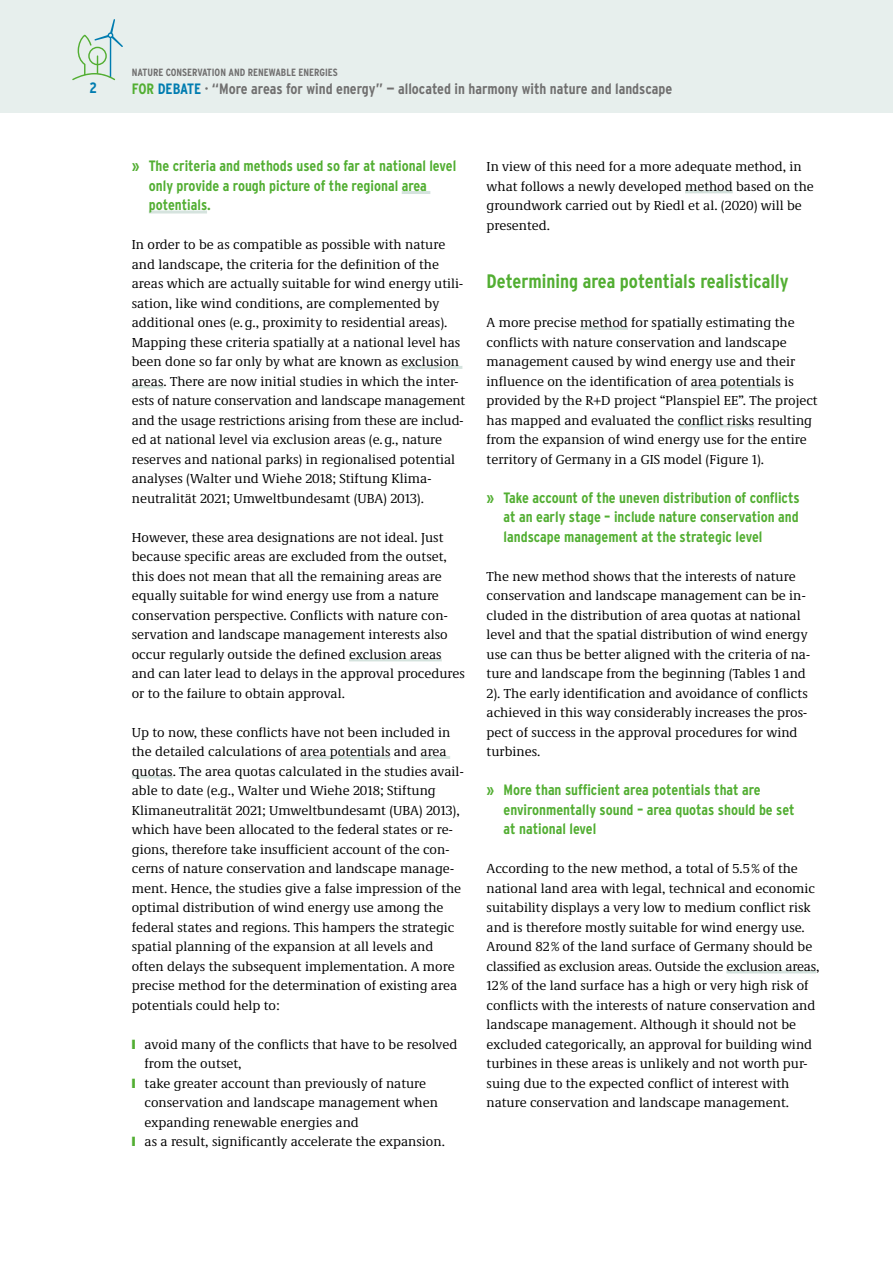
<style>
.page{position:relative;width:893px;height:1263px;background:#fff}
.page>*{position:absolute;margin:0;border:0;box-sizing:border-box;transform-origin:0 0}
.t1{font:700 19.5px "Interstate Condensed";color:#52ae32}
.t2{font:700 15px/19.5px "Interstate Condensed";color:#52ae32}
.t3{font:700 15px "Interstate Condensed";color:#706f6f}
.t4{font:700 15px "Interstate Condensed";color:#007cb0}
.P_-_Copy_LB{font:13.5px/19.5px "Demos Next Pro";color:#000}
.P_-_Aufzaehlung{font:13.5px/19.5px "Demos Next Pro";color:#000}
.t5{font:700 10.5px "Interstate Condensed";color:#706f6f}
.s1{color:#52ae32}
.s2{color:#007cb0}
</style>
<div class="page">
<div style="left:0;top:0;width:893px;height:112px;background:#e7efed"></div>
<svg style="left:72px;top:19px;width:51px;height:61px"></svg>
<hr style="left:402px;top:191px;width:28px;height:3px;background:#d5e3de">
<hr style="left:149px;top:210px;width:58px;height:3px;background:#d5e3de">
<hr style="left:401px;top:366px;width:61px;height:3px;background:#d5e3de">
<hr style="left:132px;top:385px;width:31px;height:3px;background:#d5e3de">
<hr style="left:349px;top:658px;width:93px;height:3px;background:#d5e3de">
<hr style="left:300px;top:756px;width:90px;height:3px;background:#d5e3de">
<hr style="left:421px;top:756px;width:29px;height:3px;background:#d5e3de">
<hr style="left:132px;top:775px;width:41px;height:3px;background:#d5e3de">
<hr style="left:685px;top:190px;width:48px;height:3px;background:#d5e3de">
<hr style="left:580px;top:327px;width:48px;height:3px;background:#d5e3de">
<hr style="left:691px;top:385px;width:90px;height:3px;background:#d5e3de">
<hr style="left:678px;top:424px;width:76px;height:3px;background:#d5e3de">
<hr style="left:726px;top:970px;width:90px;height:3px;background:#d5e3de">
<p class="t4" style="left:90px;top:80px;width:9px">2</p>
<p class="t5" style="left:132px;top:67px;width:207px">NATURE CONSERVATION AND RENEWABLE ENERGIES</p>
<p class="t3" style="left:132px;top:80px;width:542px"><span class="s1">FOR</span> <span class="s2">DEBATE</span> · “More areas for wind energy” — allocated in harmony with nature and landscape</p>
<p class="t2" style="left:149px;top:156px;width:309px;text-indent:-17px">» The criteria and methods used so far at national level only provide a rough picture of the regional area potentials.</p>
<p class="P_-_Copy_LB" style="left:132px;top:234px;width:335px">In order to be as compatible as possible with nature and landscape, the criteria for the definition of the areas which are actually suitable for wind energy utili&shy;sation, like wind conditions, are complemented by additional ones (e.g., proximity to residential areas).<br>Mapping these criteria spatially at a national level has been done so far only by what are known as exclusion areas. There are now initial studies in which the inter&shy;ests of nature conservation and landscape management and the usage restrictions arising from these are includ&shy;ed at national level via exclusion areas (e.g., nature reserves and national parks) in regionalised potential analyses (Walter und Wiehe 2018; Stiftung Klima&shy;neutralität 2021; Umweltbundesamt (UBA) 2013).</p>
<p class="P_-_Copy_LB" style="left:132px;top:527px;width:335px">However, these area designations are not ideal. Just because specific areas are excluded from the outset, this does not mean that all the remaining areas are equally suitable for wind energy use from a nature conservation perspective. Conflicts with nature con&shy;servation and landscape management interests also occur regularly outside the defined exclusion areas and can later lead to delays in the approval procedures or to the failure to obtain approval.</p>
<p class="P_-_Copy_LB" style="left:132px;top:722px;width:333px">Up to now, these conflicts have not been included in the detailed calculations of area potentials and area quotas. The area quotas calculated in the studies avail&shy;able to date (e.g., Walter und Wiehe 2018; Stiftung Klimaneutralität 2021; Umweltbundesamt (UBA) 2013), which have been allocated to the federal states or re&shy;gions, therefore take insufficient account of the con&shy;cerns of nature conservation and landscape manage&shy;ment. Hence, the studies give a false impression of the optimal distribution of wind energy use among the federal states and regions. This hampers the strategic spatial planning of the expansion at all levels and often delays the subsequent implementation. A more precise method for the determination of existing area potentials could help to:</p>
<p class="P_-_Aufzaehlung" style="left:145px;top:1034px;width:314px;text-indent:-13px"><span class="s1">❙</span> avoid many of the conflicts that have to be resolved from the outset,</p>
<p class="P_-_Aufzaehlung" style="left:145px;top:1073px;width:295px;text-indent:-13px"><span class="s1">❙</span> take greater account than previously of nature conservation and landscape management when expanding renewable energies and</p>
<p class="P_-_Aufzaehlung" style="left:132px;top:1131px;width:315px"><span class="s1">❙</span> as a result, significantly accelerate the expansion.</p>
<p class="P_-_Copy_LB" style="left:487px;top:156px;width:329px">In view of this need for a more adequate method, in what follows a newly developed method based on the groundwork carried out by Riedl et al. (2020) will be presented.</p>
<h3 class="t1" style="left:487px;top:270px;width:303px">Determining area potentials realistically</h3>
<p class="P_-_Copy_LB" style="left:487px;top:312px;width:333px">A more precise method for spatially estimating the conflicts with nature conservation and landscape management caused by wind energy use and their influence on the identification of area potentials is provided by the R+D project “Planspiel EE”. The project has mapped and evaluated the conflict risks resulting from the expansion of wind energy use for the entire territory of Germany in a GIS model (Figure 1).</p>
<p class="t2" style="left:504px;top:487px;width:298px;text-align:justify;text-indent:-17px">» Take account of the uneven distribution of conflicts at an early stage – include nature conservation and landscape management at the strategic level</p>
<p class="P_-_Copy_LB" style="left:487px;top:566px;width:325px">The new method shows that the interests of nature conservation and landscape management can be in&shy;cluded in the distribution of area quotas at national level and that the spatial distribution of wind energy use can thus be better aligned with the criteria of na&shy;ture and landscape from the beginning (Tables 1 and 2). The early identification and avoidance of conflicts achieved in this way considerably increases the pros&shy;pect of success in the approval procedures for wind turbines.</p>
<p class="t2" style="left:504px;top:780px;width:292px;text-indent:-17px">» More than sufficient area potentials that are environmentally sound – area quotas should be set at national level</p>
<p class="P_-_Copy_LB" style="left:487px;top:858px;width:334px">According to the new method, a total of 5.5% of the national land area with legal, technical and economic suitability displays a very low to medium conflict risk and is therefore mostly suitable for wind energy use.<br>Around 82% of the land surface of Germany should be classified as exclusion areas. Outside the exclusion areas, 12% of the land surface has a high or very high risk of conflicts with the interests of nature conservation and landscape management. Although it should not be excluded categorically, an approval for building wind turbines in these areas is unlikely and not worth pur&shy;suing due to the expected conflict of interest with nature conservation and landscape management.</p>
</div>
